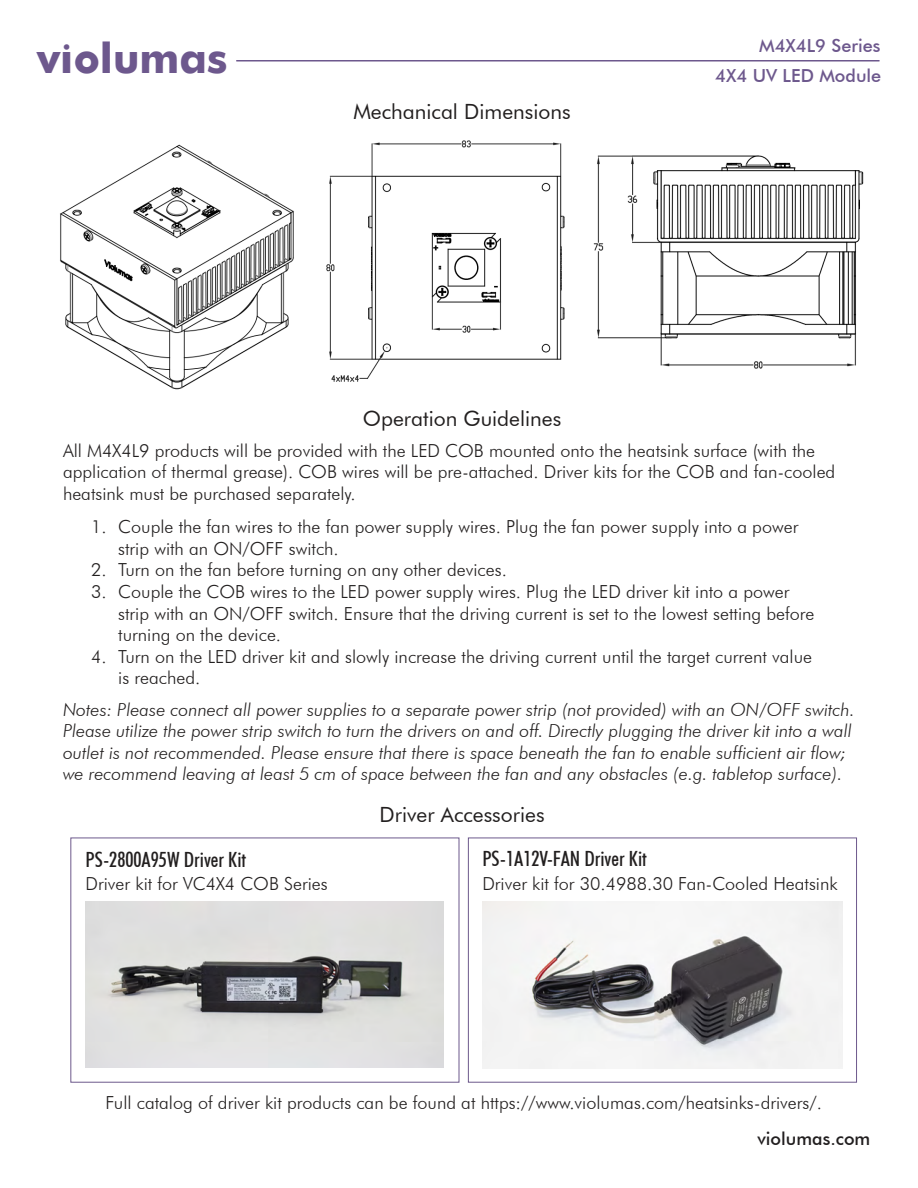
<style>
.page{position:relative;width:918px;height:1188px;background:#fff}
.page>*{position:absolute;margin:0;border:0;box-sizing:border-box;transform-origin:0 0}
.t1{font:700 42px "Futura";color:#6d588d}
.t2{font:21px "Futura BT";color:#221f1f}
.t3{font:500 condensed 21px "Futura BT";color:#221f1f}
.t4{font:300 18px/21.6px "Futura BT";color:#221f1f}
.t5{font:italic 300 18px/21.6px "Futura BT";color:#221f1f}
.t6{font:500 18px "Futura BT";color:#6d588d}
.t7{font:500 18px "Futura BT";color:#211e1f}
</style>
<div class="page">
<hr style="left:236px;top:60px;width:644px;height:2px;background:#6d588d">
<div style="left:70px;top:838px;width:389px;height:245px;border:1px solid #6d598c"></div>
<div style="left:468px;top:838px;width:389px;height:245px;border:1px solid #6d598c"></div>
<img style="left:483px;top:902px;width:359px;height:167px">
<img style="left:60px;top:144px;width:234px;height:246px">
<img style="left:326px;top:140px;width:239px;height:242px">
<img style="left:593px;top:155px;width:271px;height:214px">
<img style="left:86px;top:902px;width:358px;height:166px">
<h1 class="t1" style="left:37px;top:28px;width:192px">violumas</h1>
<p class="t2" style="left:353px;top:98px;width:219px">Mechanical Dimensions</p>
<p class="t2" style="left:363px;top:406px;width:200px">Operation Guidelines</p>
<p class="t6" style="left:759px;top:35px;width:123px">M4X4L9 Series</p>
<p class="t6" style="left:715px;top:65px;width:168px">4X4 UV LED Module</p>
<p class="t4" style="left:63px;top:439px;width:774px">All M4X4L9 products will be provided with the LED COB mounted onto the heatsink surface (with the application of thermal grease). COB wires will be pre-attached. Driver kits for the COB and fan-cooled heatsink must be purchased separately.</p>
<p class="t4" style="left:118px;top:516px;width:682px;text-indent:-27px">1. Couple the fan wires to the fan power supply wires. Plug the fan power supply into a power strip with an ON/OFF switch.</p>
<p class="t4" style="left:91px;top:559px;width:417px">2. Turn on the fan before turning on any other devices.</p>
<p class="t4" style="left:118px;top:581px;width:698px;text-indent:-27px">3. Couple the COB wires to the LED power supply wires. Plug the LED driver kit into a power strip with an ON/OFF switch. Ensure that the driving current is set to the lowest setting before turning on the device.</p>
<p class="t4" style="left:118px;top:645px;width:695px;text-indent:-27px">4. Turn on the LED driver kit and slowly increase the driving current until the target current value is reached.</p>
<p class="t5" style="left:63px;top:698px;width:793px">Notes: Please connect all power supplies to a separate power strip (not provided) with an ON/OFF switch.<br>Please utilize the power strip switch to turn the drivers on and off. Directly plugging the driver kit into a wall outlet is not recommended. Please ensure that there is space beneath the fan to enable sufficient air flow; we recommend leaving at least 5 cm of space between the fan and any obstacles (e.g. tabletop surface).</p>
<p class="t2" style="left:379px;top:802px;width:167px">Driver Accessories</p>
<p class="t3" style="left:86px;top:847px;width:162px">PS-2800A95W Driver Kit</p>
<p class="t3" style="left:482px;top:846px;width:166px">PS-1A12V-FAN Driver Kit</p>
<p class="t4" style="left:86px;top:872px;width:244px">Driver kit for VC4X4 COB Series</p>
<p class="t4" style="left:482px;top:872px;width:357px">Driver kit for 30.4988.30 Fan-Cooled Heatsink</p>
<p class="t4" style="left:105px;top:1091px;width:718px">Full catalog of driver kit products can be found at https://www.violumas.com/heatsinks-drivers/.</p>
<p class="t7" style="left:757px;top:1128px;width:114px">violumas.com</p>
</div>
